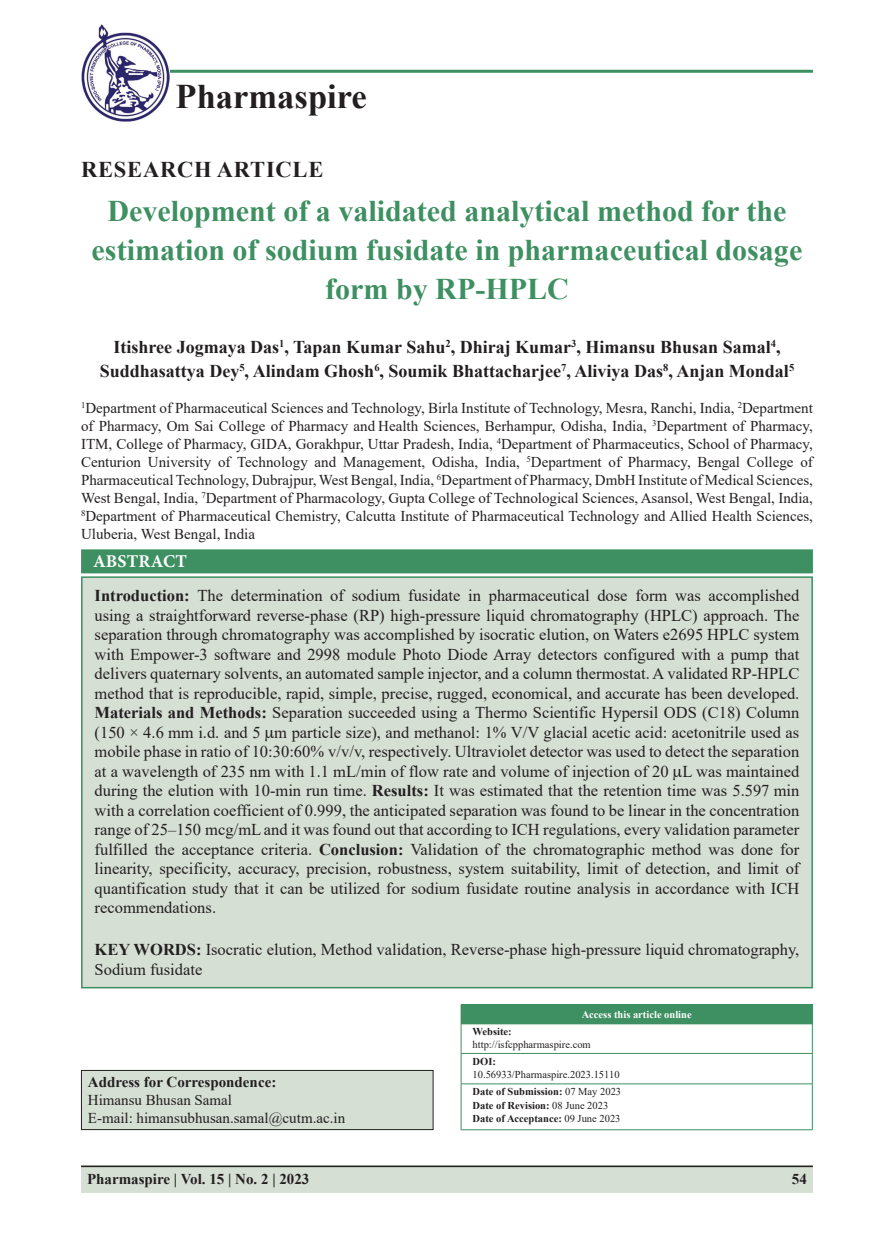
<style>
.page{position:relative;width:894px;height:1238px;background:#fff}
.page>*{position:absolute;margin:0;border:0;box-sizing:border-box;transform-origin:0 0}
.JN{font:700 34.5px "Times New Roman";color:#231f20}
.AT{font:700 30px/39px "Times New Roman";color:#3e8f61;text-align:center}
.AH{font:700 22.5px "Times New Roman";letter-spacing:.035em;color:#231f20}
.AU{font:700 18px/24px "Times New Roman";color:#231f20;text-align:center}
.ABSH{font:700 18px "Minion Pro";letter-spacing:.01em;color:#fff}
.ABS{font:16.5px/19.5px "Times New Roman";color:#231f20;text-align:justify}
.KWD{font:16.5px/19.5px "Times New Roman";color:#231f20}
.AFF{font:15px/18px "Times New Roman";color:#231f20;text-align:justify}
.ADD{font:15px/18px "Times New Roman";color:#231f20}
.RF_1{font:700 15px "Times New Roman";color:#231f20}
.Web{font:700 10.5px/13.5px "Times New Roman";color:#231f20}
.Website{font:10.5px/12.6px "Times New Roman";color:#231f20}
.ATAO{font:700 10.5px "Times New Roman";color:#fff}
.s1{font-weight:700}
.s2{font-weight:400}
</style>
<div class="page">
<div style="left:81px;top:1166px;width:731px;height:27px;background:#d5dfd4"></div>
<hr style="left:81px;top:1165px;width:731px;height:2px;background:#231f20">
<div style="left:81px;top:549px;width:731px;height:24px;background:#3e8f61"></div>
<div style="left:82px;top:577px;width:729px;height:410px;background:#d5dfd4"></div>
<div style="left:81px;top:576px;width:731px;height:412px;border:2px solid #3e8f61"></div>
<div style="left:81px;top:1070px;width:352px;height:59px;background:#d5dfd4"></div>
<div style="left:81px;top:1070px;width:352px;height:60px;border:1px solid #231f20"></div>
<hr style="left:169px;top:70px;width:643px;height:3px;background:#3e8f61">
<div style="left:461px;top:1004px;width:351px;height:20px;background:#3e8f61"></div>
<svg style="left:460px;top:1004px;width:1px;height:49px"></svg>
<hr style="left:460px;top:1023px;width:352px;height:1px;background:#3e8f61">
<svg style="left:811px;top:1024px;width:1px;height:29px"></svg>
<hr style="left:460px;top:1053px;width:1px;height:30px;background:#3e8f61">
<hr style="left:460px;top:1053px;width:352px;height:1px;background:#3e8f61">
<hr style="left:811px;top:1053px;width:1px;height:30px;background:#3e8f61">
<hr style="left:460px;top:1084px;width:1px;height:45px;background:#3e8f61">
<hr style="left:460px;top:1083px;width:352px;height:1px;background:#3e8f61">
<hr style="left:811px;top:1084px;width:1px;height:45px;background:#3e8f61">
<hr style="left:460px;top:1129px;width:352px;height:1px;background:#3e8f61">
<img style="left:81px;top:25px;width:88px;height:96px">
<p class="JN" style="left:176px;top:72px;width:193px">Pharmaspire</p>
<p class="AH" style="left:81px;top:153px;width:244px">RESEARCH ARTICLE</p>
<p class="AT" style="left:92px;top:190px;width:712px">Development of a validated analytical method for the estimation of sodium fusidate in pharmaceutical dosage form by RP-HPLC</p>
<p class="AU" style="left:100px;top:334px;width:695px">Itishree Jogmaya Das<sup>1</sup>, Tapan Kumar Sahu<sup>2</sup>, Dhiraj Kumar<sup>3</sup>, Himansu Bhusan Samal<sup>4</sup>,<br>Suddhasattya Dey<sup>5</sup>, Alindam Ghosh<sup>6</sup>, Soumik Bhattacharjee<sup>7</sup>, Aliviya Das<sup>8</sup>, Anjan Mondal<sup>5</sup></p>
<p class="AFF" style="left:81px;top:398px;width:733px"><sup>1</sup>Department of Pharmaceutical Sciences and Technology, Birla Institute of Technology, Mesra, Ranchi, India, <sup>2</sup>Department of Pharmacy, Om Sai College of Pharmacy and Health Sciences, Berhampur, Odisha, India, <sup>3</sup>Department of Pharmacy, ITM, College of Pharmacy, GIDA, Gorakhpur, Uttar Pradesh, India, <sup>4</sup>Department of Pharmaceutics, School of Pharmacy, Centurion University of Technology and Management, Odisha, India, <sup>5</sup>Department of Pharmacy, Bengal College of Pharmaceutical Technology, Dubrajpur, West Bengal, India, <sup>6</sup>Department of Pharmacy, DmbH Institute of Medical Sciences, West Bengal, India, <sup>7</sup>Department of Pharmacology, Gupta College of Technological Sciences, Asansol, West Bengal, India, <sup>8</sup>Department of Pharmaceutical Chemistry, Calcutta Institute of Pharmaceutical Technology and Allied Health Sciences, Uluberia, West Bengal, India</p>
<p class="ABSH" style="left:93px;top:549px;width:95px">ABSTRACT</p>
<p class="ABS" style="left:94px;top:585px;width:706px"><span class="s1">Introduction:</span> The determination of sodium fusidate in pharmaceutical dose form was accomplished using a straightforward reverse-phase (RP) high-pressure liquid chromatography (HPLC) approach. The separation through chromatography was accomplished by isocratic elution, on Waters e2695 HPLC system with Empower-3 software and 2998 module Photo Diode Array detectors configured with a pump that delivers quaternary solvents, an automated sample injector, and a column thermostat. A validated RP-HPLC method that is reproducible, rapid, simple, precise, rugged, economical, and accurate has been developed.<br><span class="s1">Materials and Methods:</span> Separation succeeded using a Thermo Scientific Hypersil ODS (C18) Column (150 × 4.6 mm i.d. and 5 m particle size), and methanol: 1% V/V glacial acetic acid: acetonitrile used as mobile phase in ratio of 10:30:60% v/v/v, respectively. Ultraviolet detector was used to detect the separation at a wavelength of 235 nm with 1.1 mL/min of flow rate and volume of injection of 20 L was maintained during the elution with 10-min run time. <span class="s1">Results:</span> It was estimated that the retention time was 5.597 min with a correlation coefficient of 0.999, the anticipated separation was found to be linear in the concentration range of 25–150 mcg/mL and it was found out that according to ICH regulations, every validation parameter fulfilled the acceptance criteria. <span class="s1">Conclusion:</span> Validation of the chromatographic method was done for linearity, specificity, accuracy, precision, robustness, system suitability, limit of detection, and limit of quantification study that it can be utilized for sodium fusidate routine analysis in accordance with ICH recommendations.</p>
<p class="KWD" style="left:94px;top:939px;width:706px"><span class="s1">KEY WORDS:</span> Isocratic elution, Method validation, Reverse-phase high-pressure liquid chromatography,<br>Sodium fusidate</p>
<p class="ADD" style="left:88px;top:1072px;width:259px"><span class="s1">Address for Correspondence:<br></span>Himansu Bhusan Samal<br>E-mail: himansubhusan.samal@cutm.ac.in</p>
<p class="ATAO" style="left:581px;top:1006px;width:111px">Access this article online</p>
<p class="Website" style="left:472px;top:1025px;width:120px"><span class="s1">Website: </span>http://isfcppharmaspire.com</p>
<p class="Website" style="left:472px;top:1055px;width:148px"><span class="s1">DOI:<br></span>10.56933/Pharmaspire.2023.15110</p>
<p class="Web" style="left:472px;top:1085px;width:150px">Date of Submission: <span class="s2">07 May 2023<br></span>Date of Revision: <span class="s2">08 June 2023<br></span>Date of Acceptance: <span class="s2">09 June 2023</span></p>
<p class="RF_1" style="left:87px;top:1167px;width:224px">Pharmaspire | Vol. 15 | No. 2 | 2023</p>
<p class="RF_1" style="left:791px;top:1167px;width:16px">54</p>
</div>
